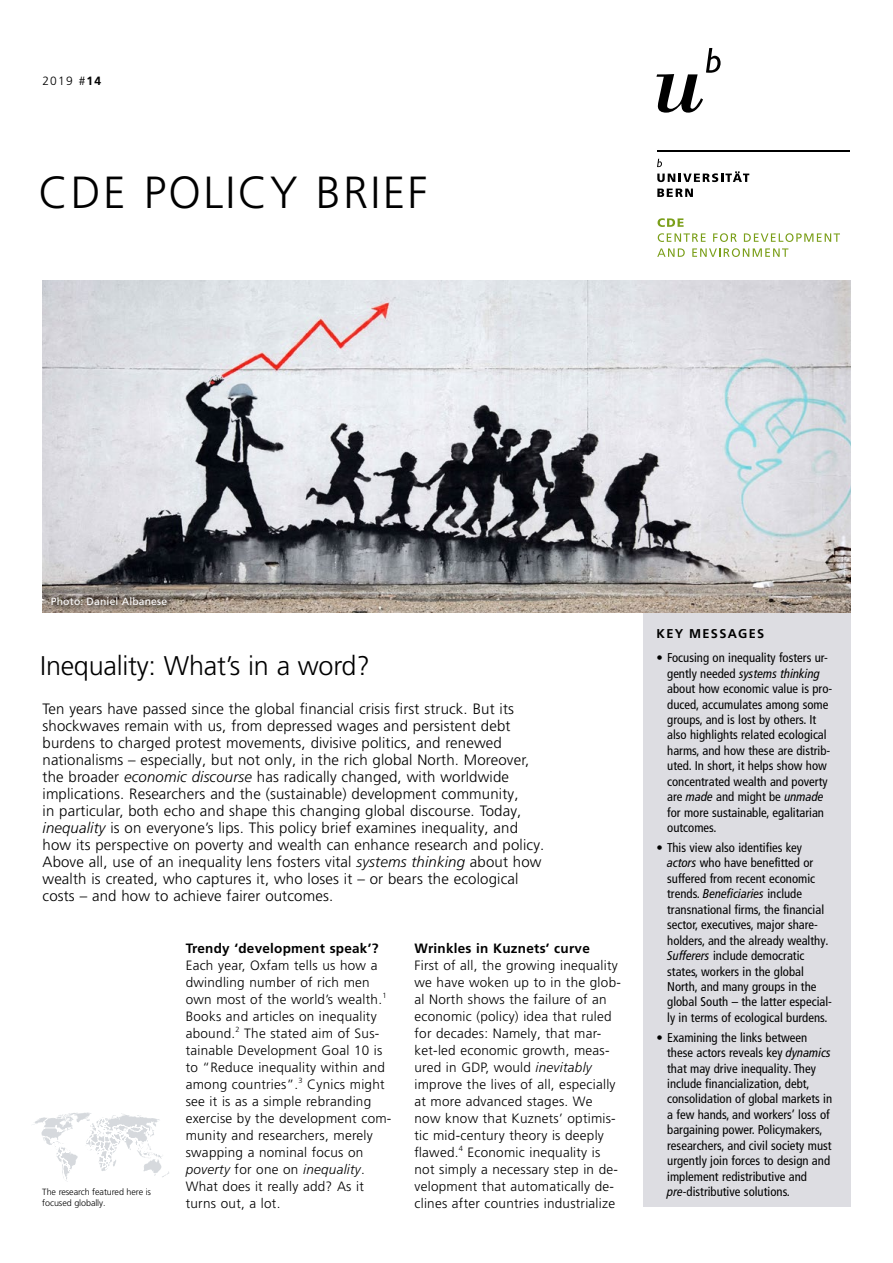
<style>
.page{position:relative;width:893px;height:1263px;background:#fff}
.page>*{position:absolute;margin:0;border:0;box-sizing:border-box;transform-origin:0 0}
.t1{font:300 45px "Frutiger LT Pro";letter-spacing:.05em;color:#000}
.t2{font:300 27px "Frutiger LT Pro";letter-spacing:-.01em;color:#000}
.t3{font:300 15px/17px "Frutiger LT Pro";letter-spacing:.01em;color:#000}
.t4{font:300 13.5px/17px "Frutiger LT Pro";letter-spacing:.02em;color:#000}
.t5{font:700 13.5px "Frutiger LT Pro";letter-spacing:.02em;color:#000}
.t6{font:condensed 12.75px/15.5px "Frutiger LT Pro";color:#000}
.t7{font:700 12.75px "Frutiger LT Pro";letter-spacing:.1em;color:#000}
.t8{font:300 12px "Frutiger LT Pro";color:#000}
.t9{font:10.5px "Frutiger LT Pro";letter-spacing:.02em;color:#fff}
.t10{font:300 9px/10.9px "Frutiger LT Pro";letter-spacing:-.01em;color:#000}
.s1{font-weight:700}
.s2{font-style:italic}
</style>
<div class="page">
<svg style="left:33px;top:1112px;width:136px;height:70px"></svg>
<div style="left:643px;top:605px;width:207px;height:601px;background:#dddde2"></div>
<svg style="left:656px;top:48px;width:65px;height:65px"></svg>
<hr style="left:657px;top:150px;width:192px;height:2px;background:#000">
<svg style="left:657px;top:159px;width:92px;height:23px"></svg>
<svg style="left:657px;top:189px;width:36px;height:8px"></svg>
<svg style="left:658px;top:218px;width:26px;height:9px"></svg>
<svg style="left:658px;top:233px;width:47px;height:9px"></svg>
<svg style="left:713px;top:233px;width:24px;height:9px"></svg>
<svg style="left:744px;top:233px;width:96px;height:9px"></svg>
<svg style="left:657px;top:248px;width:28px;height:9px"></svg>
<svg style="left:692px;top:248px;width:96px;height:9px"></svg>
<img style="left:43px;top:281px;width:807px;height:331px">
<div style="left:49px;top:594px;width:125px;height:18px;background:#000;opacity:.75"></div>
<p class="t8" style="left:42px;top:74px;width:60px">2019 #<span class="s1">14</span></p>
<h1 class="t1" style="left:39px;top:166px;width:390px">CDE POLICY BRIEF</h1>
<p class="t9" style="left:51px;top:595px;width:118px">Photo: Daniel Albanese</p>
<h2 class="t2" style="left:40px;top:650px;width:331px">Inequality: What’s in a word?</h2>
<p class="t3" style="left:43px;top:700px;width:503px">Ten years have passed since the global financial crisis first struck. But its shockwaves remain with us, from depressed wages and persistent debt burdens to charged protest movements, divisive politics, and renewed nationalisms – especially, but not only, in the rich global North. Moreover, the broader <span class="s2">economic discourse</span> has radically changed, with worldwide implications. Researchers and the (sustainable) development community,<br>in particular, both echo and shape this changing global discourse. Today, <span class="s2">inequality</span> is on everyone’s lips. This policy brief examines inequality, and how its perspective on poverty and wealth can enhance research and policy.<br>Above all, use of an inequality lens fosters vital <span class="s2">systems thinking</span> about how wealth is created, who captures it, who loses it – or bears the ecological costs – and how to achieve fairer outcomes.</p>
<p class="t10" style="left:42px;top:1187px;width:110px">The research featured here is focused globally.</p>
<p class="t5" style="left:186px;top:940px;width:194px">Trendy ‘development speak’?</p>
<p class="t4" style="left:186px;top:956px;width:207px">Each year, Oxfam tells us how a dwindling number of rich men own most of the world’s wealth.<sup>1<br></sup>Books and articles on inequality abound.<sup>2</sup> The stated aim of Sus&shy;tainable Development Goal 10 is to “Reduce inequality within and among countries”.<sup>3</sup> Cynics might see it is as a simple rebranding exercise by the development com&shy;munity and researchers, merely swapping a nominal focus on <span class="s2">poverty</span> for one on <span class="s2">inequality</span>.<br>What does it really add? As it turns out, a lot.</p>
<p class="t5" style="left:414px;top:940px;width:177px">Wrinkles in Kuznets’ curve</p>
<p class="t4" style="left:414px;top:956px;width:208px">First of all, the growing inequality we have woken up to in the glob&shy;al North shows the failure of an economic (policy) idea that ruled for decades: Namely, that mar&shy;ket-led economic growth, meas&shy;ured in GDP, would <span class="s2">inevitably </span>improve the lives of all, especially at more advanced stages. We now know that Kuznets’ optimis&shy;tic mid-century theory is deeply flawed.<sup>4</sup> Economic inequality is not simply a necessary step in de&shy;velopment that automatically de&shy;clines after countries industrialize</p>
<p class="t7" style="left:657px;top:626px;width:109px">KEY MESSAGES</p>
<p class="t6" style="left:667px;top:650px;width:167px;text-indent:-11px">• Focusing on inequality fosters ur&shy;gently needed <span class="s2">systems thinking </span>about how economic value is pro&shy;duced, accumulates among some groups, and is lost by others. It also highlights related ecological harms, and how these are distrib&shy;uted. In short, it helps show how concentrated wealth and poverty are <span class="s2">made</span> and might be <span class="s2">unmade </span>for more sustainable, egalitarian outcomes.</p>
<p class="t6" style="left:667px;top:840px;width:166px;text-indent:-11px">• This view also identifies key <span class="s2">actors</span> who have benefitted or suffered from recent economic trends. <span class="s2">Beneficiaries</span> include transnational firms, the financial sector, executives, major share&shy;holders, and the already wealthy.<br><span class="s2">Sufferers</span> include democratic states, workers in the global<br>North, and many groups in the global South – the latter especial&shy;ly in terms of ecological burdens.</p>
<p class="t6" style="left:667px;top:1029px;width:167px;text-indent:-11px">• Examining the links between these actors reveals key <span class="s2">dynamics </span>that may drive inequality. They include financialization, debt, consolidation of global markets in a few hands, and workers’ loss of bargaining power. Policymakers, researchers, and civil society must urgently join forces to design and implement redistributive and <span class="s2">pre</span>-distributive solutions.</p>
</div>
